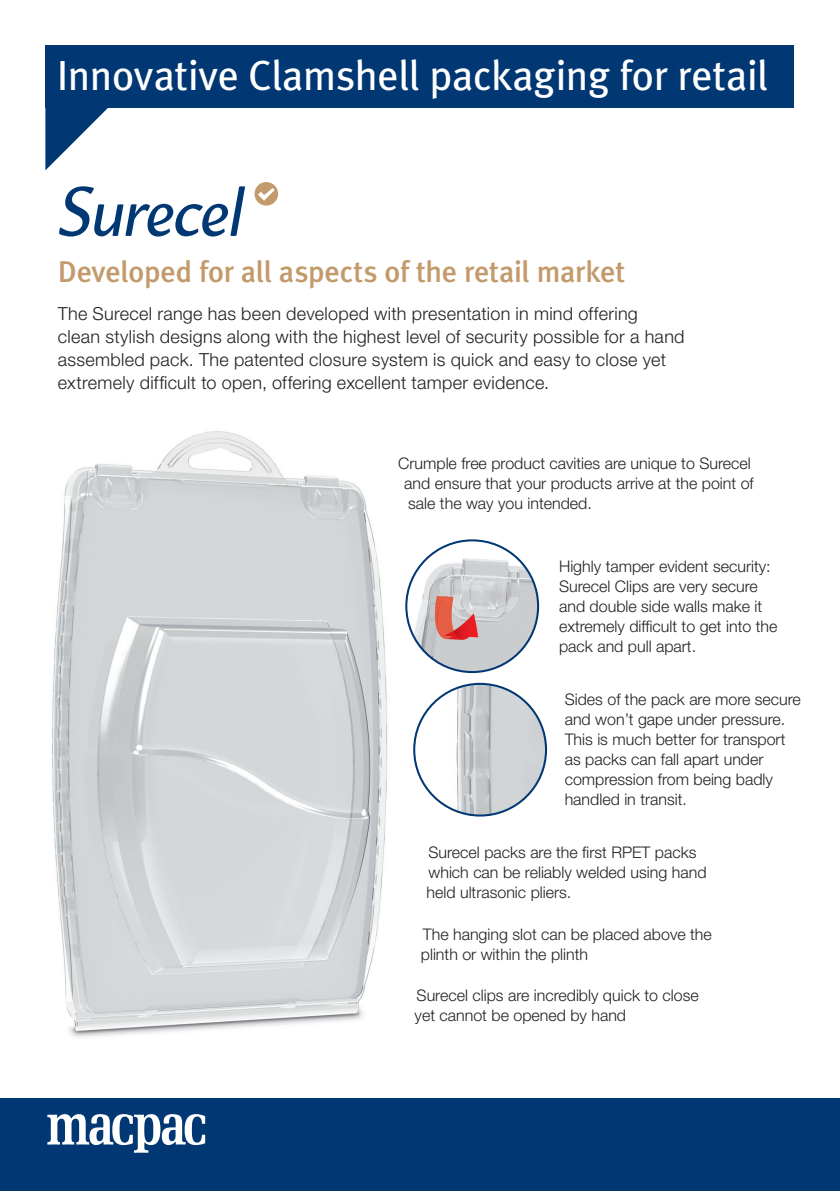
<style>
.page{position:relative;width:840px;height:1191px;background:#fff}
.page>*{position:absolute;margin:0;border:0;box-sizing:border-box;transform-origin:0 0}
.t1{font:42px "Meta Plus";letter-spacing:-.005em;color:#fff}
.t2{font:500 30px "Meta Plus";letter-spacing:-.01em;color:#c39a6b}
.t3{font:300 18px/23px "Helvetica Neue LT Std";letter-spacing:.015em;color:#231f20}
.t4{font:300 16px/20px "Helvetica Neue LT Std";color:#231f20}
</style>
<div class="page">
<div style="left:45px;top:45px;width:748px;height:63px;background:#013874"></div>
<svg style="left:45px;top:108px;width:63px;height:62px"></svg>
<div style="left:0;top:1098px;width:839px;height:93px;background:#013874"></div>
<svg style="left:47px;top:1114px;width:158px;height:38px"></svg>
<div style="left:254px;top:182px;width:24px;height:24px;background:#c39a6b;border-radius:50%"></div>
<svg style="left:258px;top:188px;width:16px;height:13px"></svg>
<svg style="left:59px;top:186px;width:186px;height:50px"></svg>
<img style="left:52px;top:431px;width:392px;height:607px">
<img style="left:406px;top:540px;width:132px;height:132px;border-radius:66px">
<img style="left:414px;top:684px;width:131px;height:131px;border-radius:66px">
<h1 class="t1" style="left:57px;top:51px;width:712px">Innovative Clamshell packaging for retail</h1>
<h2 class="t2" style="left:58px;top:254px;width:568px">Developed for all aspects of the retail market</h2>
<p class="t3" style="left:58px;top:301px;width:628px">The Surecel range has been developed with presentation in mind offering clean stylish designs along with the highest level of security possible for a hand assembled pack. The patented closure system is quick and easy to close yet extremely difficult to open, offering excellent tamper evidence.</p>
<p class="t4" style="left:404px;top:453px;width:351px;text-indent:-6px">Crumple free product cavities are unique to Surecel and ensure that your products arrive at the point of sale the way you intended.</p>
<p class="t4" style="left:558px;top:556px;width:220px">Highly tamper evident security:<br>Surecel Clips are very secure and double side walls make it extremely difficult to get into the pack and pull apart.</p>
<p class="t4" style="left:564px;top:689px;width:237px">Sides of the pack are more secure and won’t gape under pressure.<br>This is much better for transport as packs can fall apart under compression from being badly handled in transit.</p>
<p class="t4" style="left:426px;top:842px;width:281px">Surecel packs are the first RPET packs which can be reliably welded using hand held ultrasonic pliers.</p>
<p class="t4" style="left:420px;top:923px;width:292px">The hanging slot can be placed above the plinth or within the plinth</p>
<p class="t4" style="left:414px;top:984px;width:285px">Surecel clips are incredibly quick to close yet cannot be opened by hand</p>
</div>
